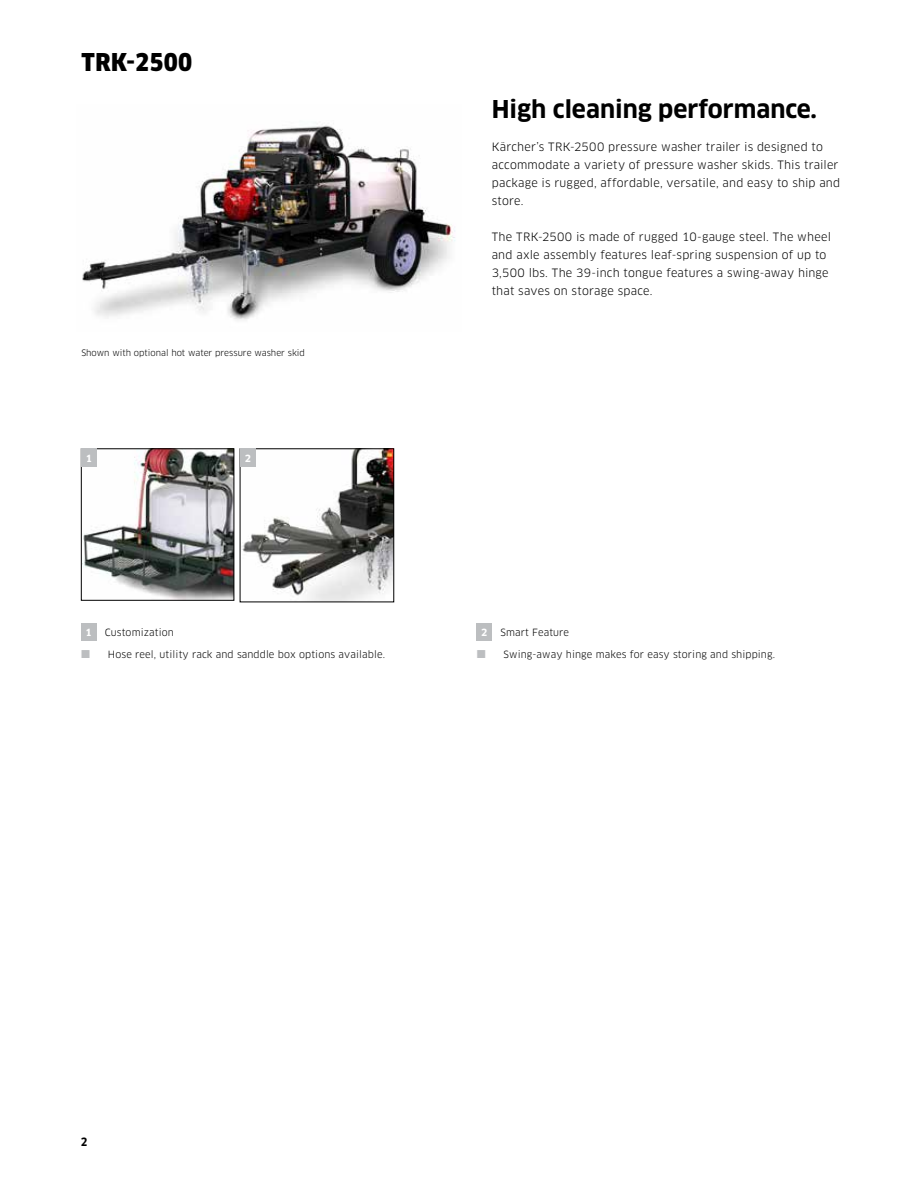
<style>
.page{position:relative;width:918px;height:1188px;background:#fff}
.page>*{position:absolute;margin:0;border:0;box-sizing:border-box;transform-origin:0 0}
.t1{font:700 24px "Clan Pro";color:#000}
.t2{font:900 24px "Clan Pro Narr";letter-spacing:.01em;color:#000}
.t3{font:11.7px "European Pi Three";color:#bcbec0}
.t4{font:11.25px/18px "Clan Pro";letter-spacing:.02em;color:#000}
.t5{font:700 11.25px "Clan Pro Narr";color:#000}
.t6{font:9.75px "Clan Pro";letter-spacing:.01em;color:#000}
.t7{font:700 9.75px "Clan Pro";color:#fff}
.t8{font:8.7px "Clan Pro";color:#000}
</style>
<div class="page">
<img style="left:82px;top:124px;width:374px;height:196px">
<img style="left:242px;top:450px;width:150px;height:150px">
<div style="left:240px;top:448px;width:154px;height:154px;border:1px solid #000"></div>
<img style="left:83px;top:450px;width:149px;height:149px">
<div style="left:81px;top:448px;width:153px;height:153px;border:1px solid #000"></div>
<div style="left:81px;top:623px;width:15px;height:17px;background:#bcbec0"></div>
<div style="left:477px;top:623px;width:15px;height:17px;background:#bcbec0"></div>
<div style="left:81px;top:448px;width:16px;height:19px;background:#bcbec0"></div>
<div style="left:240px;top:448px;width:16px;height:19px;background:#bcbec0"></div>
<h1 class="t2" style="left:82px;top:49px;width:112px">TRK-2500</h1>
<p class="t8" style="left:81px;top:348px;width:225px">Shown with optional hot water pressure washer skid</p>
<p class="t7" style="left:86px;top:452px;width:8px">1</p>
<p class="t7" style="left:245px;top:452px;width:8px">2</p>
<p class="t7" style="left:85px;top:626px;width:8px">1</p>
<p class="t6" style="left:105px;top:627px;width:70px">Customization</p>
<p class="t3" style="left:81px;top:647px;width:11px">L</p>
<p class="t6" style="left:108px;top:649px;width:279px">Hose reel, utility rack and sanddle box options available.</p>
<h1 class="t1" style="left:492px;top:95px;width:327px">High cleaning performance.</h1>
<p class="t4" style="left:492px;top:138px;width:350px">Kärcher’s TRK-2500 pressure washer trailer is designed to accommodate a variety of pressure washer skids. This trailer package is rugged, affordable, versatile, and easy to ship and store.</p>
<p class="t4" style="left:492px;top:228px;width:341px">The TRK-2500 is made of rugged 10-gauge steel. The wheel and axle assembly features leaf-spring suspension of up to 3,500 lbs. The 39-inch tongue features a swing-away hinge that saves on storage space.</p>
<p class="t7" style="left:481px;top:626px;width:8px">2</p>
<p class="t6" style="left:500px;top:627px;width:70px">Smart Feature</p>
<p class="t3" style="left:477px;top:647px;width:11px">L</p>
<p class="t6" style="left:504px;top:649px;width:273px">Swing-away hinge makes for easy storing and shipping.</p>
<p class="t5" style="left:81px;top:1135px;width:8px">2</p>
</div>
